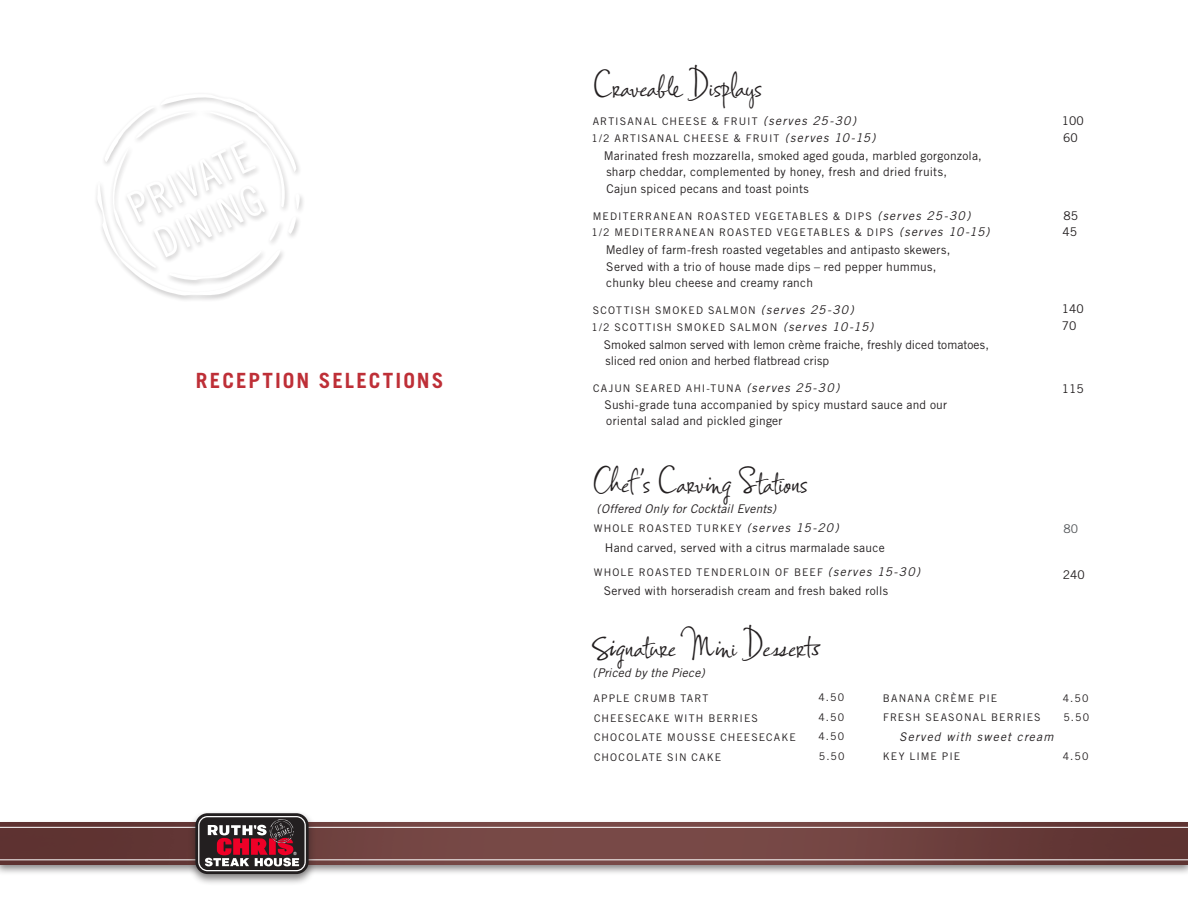
<style>
.page{position:relative;width:1188px;height:918px;background:#fff}
.page>*{position:absolute;margin:0;border:0;box-sizing:border-box;transform-origin:0 0}
.t1{font:42px "Ruths Hand";color:#231f20}
.t2{font:700 21px "Trade Gothic LT Std";letter-spacing:.095em;color:#be2f37}
.t3{font:12px/16.5px "Trade Gothic LT Std";letter-spacing:.02em;color:#231f20}
.t4{font:italic 12px "Trade Gothic";letter-spacing:.02em;color:#231f20}
.t5{font:italic 12px "Trade Gothic";letter-spacing:.1em;color:#231f20}
.t6{font:12px "Trade Gothic LT Std";color:#54575a}
.t7{font:10.5px/19.5px "Trade Gothic LT Std";letter-spacing:.1em;color:#231f20}
.s1{font-family:"Trade Gothic";font-style:italic;font-size:12px}
</style>
<div class="page">
<svg style="left:96px;top:97px;width:204px;height:201px"></svg>
<div style="left:0;top:820px;width:1188px;height:56px;background:#231f20;opacity:.55"></div>
<img style="left:0;top:823px;width:1188px;height:41px">
<hr style="left:0;top:859px;width:1188px;height:1px;background:#fff">
<hr style="left:0;top:827px;width:1188px;height:1px;background:#fff">
<div style="left:188px;top:810px;width:128px;height:76px;background:#231f20;opacity:.55"></div>
<svg style="left:195px;top:813px;width:114px;height:61px"></svg>
<svg style="left:198px;top:816px;width:108px;height:55px"></svg>
<h2 class="t2" style="left:196px;top:368px;width:249px">RECEPTION SELECTIONS</h2>
<h1 class="t1" style="left:592px;top:61px;width:172px">Craveable Displays</h1>
<p class="t7" style="left:591px;top:113px;width:286px;line-height:16.5px">ARTISANAL CHEESE &amp; FRUIT <span class="s1">(serves 25-30)<br></span>1/2 ARTISANAL CHEESE &amp; FRUIT <span class="s1">(serves 10-15)</span></p>
<p class="t3" style="left:604px;top:147px;width:380px">Marinated fresh mozzarella, smoked aged gouda, marbled gorgonzola, sharp cheddar, complemented by honey, fresh and dried fruits,<br>Cajun spiced pecans and toast points</p>
<p class="t7" style="left:591px;top:208px;width:400px;line-height:16.5px">MEDITERRANEAN ROASTED VEGETABLES &amp; DIPS <span class="s1">(serves 25-30)<br></span>1/2 MEDITERRANEAN ROASTED VEGETABLES &amp; DIPS <span class="s1">(serves 10-15)</span></p>
<p class="t3" style="left:606px;top:242px;width:346px">Medley of farm-fresh roasted vegetables and antipasto skewers,<br>Served with a trio of house made dips – red pepper hummus, chunky bleu cheese and creamy ranch</p>
<p class="t7" style="left:591px;top:302px;width:284px;line-height:16.5px">SCOTTISH SMOKED SALMON <span class="s1">(serves 25-30)<br></span>1/2 SCOTTISH SMOKED SALMON <span class="s1">(serves 10-15)</span></p>
<p class="t3" style="left:604px;top:336px;width:387px">Smoked salmon served with lemon crème fraiche, freshly diced tomatoes, sliced red onion and herbed flatbread crisp</p>
<p class="t7" style="left:593px;top:379px;width:248px">CAJUN SEARED AHI-TUNA <span class="s1">(serves 25-30)</span></p>
<p class="t3" style="left:605px;top:396px;width:344px">Sushi-grade tuna accompanied by spicy mustard sauce and our oriental salad and pickled ginger</p>
<p class="t3" style="left:1062px;top:113px;width:23px">100<br>60</p>
<p class="t3" style="left:1063px;top:207px;width:17px">85<br>45</p>
<p class="t3" style="left:1062px;top:301px;width:24px">140<br>70</p>
<p class="t3" style="left:1062px;top:380px;width:23px">115</p>
<h1 class="t1" style="left:592px;top:456px;width:217px">Chef’s Carving Stations</h1>
<p class="t4" style="left:597px;top:501px;width:181px">(Offered Only for Cocktail Events)</p>
<p class="t7" style="left:594px;top:519px;width:246px">WHOLE ROASTED TURKEY <span class="s1">(serves 15-20)</span></p>
<p class="t3" style="left:605px;top:539px;width:281px">Hand carved, served with a citrus marmalade sauce</p>
<p class="t7" style="left:594px;top:562px;width:328px">WHOLE ROASTED TENDERLOIN OF BEEF <span class="s1">(serves 15-30)</span></p>
<p class="t3" style="left:604px;top:583px;width:286px">Served with horseradish cream and fresh baked rolls</p>
<p class="t6" style="left:1063px;top:521px;width:16px">80</p>
<p class="t3" style="left:1063px;top:567px;width:23px">240</p>
<h1 class="t1" style="left:591px;top:620px;width:233px">Signature Mini Desserts</h1>
<p class="t4" style="left:593px;top:665px;width:114px">(Priced by the Piece)</p>
<p class="t7" style="left:594px;top:688px;width:204px">APPLE CRUMB TART<br>CHEESECAKE WITH BERRIES<br>CHOCOLATE MOUSSE CHEESECAKE<br>CHOCOLATE SIN CAKE</p>
<p class="t7" style="left:818px;top:688px;width:28px;text-align:justify">4.50<br>4.50<br>4.50<br>5.50</p>
<p class="t7" style="left:883px;top:688px;width:159px">BANANA CRÈME PIE<br>FRESH SEASONAL BERRIES</p>
<p class="t5" style="left:899px;top:729px;width:156px">Served with sweet cream</p>
<p class="t7" style="left:883px;top:747px;width:79px">KEY LIME PIE</p>
<p class="t7" style="left:1063px;top:688px;width:28px">4.50<br>5.50</p>
<p class="t7" style="left:1063px;top:747px;width:27px">4.50</p>
</div>
